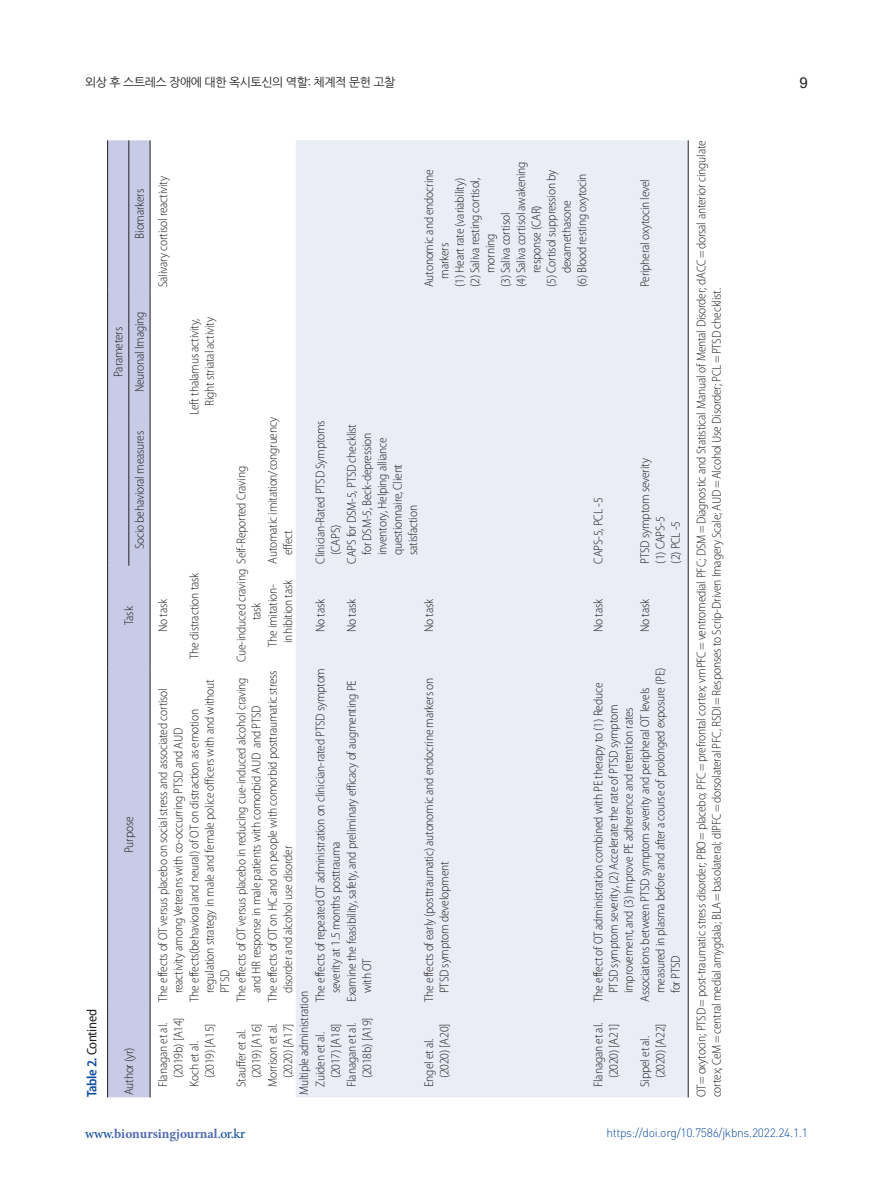
<style>
.page{position:relative;width:893px;height:1191px;background:#fff}
.page>*{position:absolute;margin:0;border:0;box-sizing:border-box;transform-origin:0 0}
.t1{font:15px "Arial";color:#231f20}
.표_제목__그림_설명{font:semi-condensed 13.8px "Myriad Pro";letter-spacing:-.025em;color:#231f20}
.t2{font:700 13.5px "Minion Pro";color:#516bb3}
.표_본문{font:300 semi-condensed 12.75px/15.3px "Myriad Pro";letter-spacing:-.015em;color:#231f20}
.t3{font:300 12px "DIN Pro";letter-spacing:-.025em;color:#0d4da1}
.t4{font:12px "Nanum Gothic OTF";letter-spacing:-.04em;color:#231f20}
.s1{font-weight:600;color:#0d4da1}
.s2{font-weight:500;color:#0d4da1}
</style>
<div class="page">
<svg style="left:108px;top:140px;width:42px;height:957px"></svg>
<div style="left:296px;top:140px;width:392px;height:957px;background:#eaecf6"></div>
<hr style="left:107px;top:1003px;width:1px;height:94px;background:#231f20">
<hr style="left:107px;top:668px;width:1px;height:335px;background:#231f20">
<hr style="left:107px;top:566px;width:1px;height:102px;background:#231f20">
<hr style="left:107px;top:417px;width:1px;height:149px;background:#231f20">
<hr style="left:107px;top:289px;width:1px;height:128px;background:#231f20">
<hr style="left:107px;top:140px;width:1px;height:149px;background:#231f20">
<hr style="left:129px;top:417px;width:1px;height:149px;background:#231f20">
<hr style="left:129px;top:289px;width:1px;height:128px;background:#231f20">
<hr style="left:129px;top:140px;width:1px;height:149px;background:#231f20">
<hr style="left:150px;top:1003px;width:1px;height:94px;background:#231f20">
<hr style="left:150px;top:668px;width:1px;height:335px;background:#231f20">
<hr style="left:150px;top:566px;width:1px;height:102px;background:#231f20">
<hr style="left:150px;top:417px;width:1px;height:149px;background:#231f20">
<hr style="left:150px;top:289px;width:1px;height:128px;background:#231f20">
<hr style="left:150px;top:140px;width:1px;height:149px;background:#231f20">
<hr style="left:688px;top:1003px;width:1px;height:94px;background:#231f20">
<hr style="left:688px;top:668px;width:1px;height:335px;background:#231f20">
<hr style="left:688px;top:566px;width:1px;height:102px;background:#231f20">
<hr style="left:688px;top:417px;width:1px;height:149px;background:#231f20">
<hr style="left:688px;top:289px;width:1px;height:128px;background:#231f20">
<hr style="left:688px;top:140px;width:1px;height:149px;background:#231f20">
<p class="t4" style="left:85px;top:75px;width:312px">외상 후 스트레스 장애에 대한 옥시토신의 역할: 체계적 문헌 고찰</p>
<p class="t1" style="left:800px;top:72px;width:10px">9</p>
<p class="표_제목__그림_설명" style="left:85px;top:1097px;width:90px;rotate:-90deg"><span class="s1">Table 2.</span> Contined</p>
<p class="표_본문" style="left:132px;top:238px;width:51px;rotate:-90deg">Biomarkers</p>
<p class="표_본문" style="left:111px;top:377px;width:51px;rotate:-90deg">Parameters</p>
<p class="표_본문" style="left:132px;top:392px;width:82px;rotate:-90deg">Neuronal Imaging</p>
<p class="표_본문" style="left:132px;top:549px;width:120px;rotate:-90deg">Socio behavioral measures</p>
<p class="표_본문" style="left:121px;top:625px;width:20px;rotate:-90deg">Task</p>
<p class="표_본문" style="left:121px;top:853px;width:38px;rotate:-90deg">Purpose</p>
<p class="표_본문" style="left:121px;top:1095px;width:50px;rotate:-90deg">Author (yr)</p>
<p class="표_본문" style="left:155px;top:287px;width:113px;rotate:-90deg">Salivary cortisol reactivity</p>
<p class="표_본문" style="left:187px;top:415px;width:99px;text-align:right;rotate:-90deg">Left thalamus activity,<br>Right striatal activity</p>
<p class="표_본문" style="left:155px;top:632px;width:35px;rotate:-90deg">No task</p>
<p class="표_본문" style="left:187px;top:658px;width:87px;rotate:-90deg">The distraction task</p>
<p class="표_본문" style="left:265px;top:555px;width:140px;text-indent:-9px;rotate:-90deg">Automatic imitation/congruency effect</p>
<p class="표_본문" style="left:234px;top:620px;width:156px;text-indent:-42px;rotate:-90deg">Cue-induced craving Self-Reported Craving task</p>
<p class="표_본문" style="left:265px;top:647px;width:68px;text-align:center;rotate:-90deg">The imitation&shy;inhibition task</p>
<p class="표_본문" style="left:513px;top:273px;width:113px;text-indent:-14px;rotate:-90deg">(4) Saliva cortisol awakening response (CAR)</p>
<p class="표_본문" style="left:544px;top:273px;width:105px;text-indent:-14px;rotate:-90deg">(5) Cortisol suppression by dexamethasone</p>
<p class="표_본문" style="left:575px;top:287px;width:115px;rotate:-90deg">(6) Blood resting oxytocin</p>
<p class="표_본문" style="left:422px;top:279px;width:111px;text-indent:-9px;rotate:-90deg">Autonomic and endocrine markers</p>
<p class="표_본문" style="left:452px;top:287px;width:111px;rotate:-90deg">(1) Heart rate (variability)</p>
<p class="표_본문" style="left:467px;top:273px;width:96px;text-indent:-14px;rotate:-90deg">(2) Saliva resting cortisol, morning</p>
<p class="표_본문" style="left:498px;top:287px;width:76px;rotate:-90deg">(3) Saliva cortisol</p>
<p class="표_본문" style="left:313px;top:555px;width:136px;text-indent:-9px;rotate:-90deg">Clinician-Rated PTSD Symptoms (CAPS)</p>
<p class="표_본문" style="left:344px;top:555px;width:133px;text-indent:-9px;rotate:-90deg">CAPS for DSM-5, PTSD checklist for DSM-5, Beck-depression inventory, Helping alliance questionnaire, Client satisfaction</p>
<p class="표_본문" style="left:313px;top:632px;width:35px;rotate:-90deg">No task</p>
<p class="표_본문" style="left:344px;top:632px;width:35px;rotate:-90deg">No task</p>
<p class="표_본문" style="left:422px;top:632px;width:35px;rotate:-90deg">No task</p>
<p class="표_본문" style="left:591px;top:563px;width:67px;rotate:-90deg">CAPS-5, PCL -5</p>
<p class="표_본문" style="left:591px;top:632px;width:35px;rotate:-90deg">No task</p>
<p class="표_본문" style="left:637px;top:287px;width:110px;rotate:-90deg">Peripheral oxytocin level</p>
<p class="표_본문" style="left:637px;top:563px;width:107px;rotate:-90deg">PTSD symptom severity</p>
<p class="표_본문" style="left:653px;top:563px;width:49px;rotate:-90deg">(1) CAPS-5</p>
<p class="표_본문" style="left:668px;top:563px;width:44px;rotate:-90deg">(2) PCL -5</p>
<p class="표_본문" style="left:637px;top:632px;width:35px;rotate:-90deg">No task</p>
<p class="표_본문" style="left:313px;top:993px;width:327px;text-indent:-9px;rotate:-90deg">The effects of repeated OT administration on clinician-rated PTSD symptom severity at 1.5 months posttrauma</p>
<p class="표_본문" style="left:265px;top:993px;width:324px;text-indent:-9px;rotate:-90deg">The effects of OT on HC and on people with comorbid posttraumatic stress disorder and alcohol use disorder</p>
<p class="표_본문" style="left:234px;top:993px;width:317px;text-indent:-9px;rotate:-90deg">The effects of OT versus placebo in reducing cue-induced alcohol craving and HR response in male patients with comorbid AUD and PTSD</p>
<p class="표_본문" style="left:187px;top:993px;width:315px;text-indent:-9px;rotate:-90deg">The effects(behavioral and neural) of OT on distraction as emotion regulation strategy in male and female police officers with and without<br>PTSD</p>
<p class="표_본문" style="left:344px;top:993px;width:314px;text-indent:-9px;rotate:-90deg">Examine the feasibility, safety, and preliminary efficacy of augmenting PE with OT</p>
<p class="표_본문" style="left:155px;top:993px;width:307px;text-indent:-9px;rotate:-90deg">The effects of OT versus placebo on social stress and associated cortisol reactivity among Veterans with co-occurring PTSD and AUD</p>
<p class="표_본문" style="left:297px;top:1095px;width:105px;rotate:-90deg">Multiple administration</p>
<p class="표_본문" style="left:155px;top:1078px;width:62px;text-indent:-9px;rotate:-90deg">Flanagan et al. (2019b) [A14]</p>
<p class="표_본문" style="left:344px;top:1078px;width:62px;text-indent:-9px;rotate:-90deg">Flanagan et al. (2018b) [A19]</p>
<p class="표_본문" style="left:265px;top:1086px;width:65px;text-align:right;rotate:-90deg">Morrison et al. (2020) [A17]</p>
<p class="표_본문" style="left:187px;top:1078px;width:56px;text-indent:-9px;rotate:-90deg">Koch et al. (2019) [A15]</p>
<p class="표_본문" style="left:234px;top:1078px;width:56px;text-indent:-9px;rotate:-90deg">Stauffer et al. (2019) [A16]</p>
<p class="표_본문" style="left:313px;top:1078px;width:56px;text-indent:-9px;rotate:-90deg">Zuiden et al. (2017) [A18]</p>
<p class="표_본문" style="left:422px;top:993px;width:317px;text-indent:-9px;rotate:-90deg">The effects of early (posttraumatic) autonomic and endocrine markers on<br>PTSD symptom development</p>
<p class="표_본문" style="left:422px;top:1078px;width:56px;text-indent:-9px;rotate:-90deg">Engel et al. (2020) [A20]</p>
<p class="표_본문" style="left:637px;top:993px;width:327px;text-indent:-9px;rotate:-90deg">Associations between PTSD symptom severity and peripheral OT levels measured in plasma before and after a course of prolonged exposure (PE) for PTSD</p>
<p class="표_본문" style="left:591px;top:993px;width:312px;text-indent:-9px;rotate:-90deg">The effect of OT administration combined with PE therapy to (1) Reduce<br>PTSD symptom severity, (2) Accelerate the rate of PTSD symptom improvement, and (3) Improve PE adherence and retention rates</p>
<p class="표_본문" style="left:591px;top:1086px;width:65px;text-align:right;rotate:-90deg">Flanagan et al. (2020) [A21]</p>
<p class="표_본문" style="left:637px;top:1078px;width:56px;text-indent:-9px;rotate:-90deg">Sippel et al. (2020) [A22]</p>
<p class="표_본문" style="left:694px;top:1097px;width:958px;rotate:-90deg">OT = oxytocin; PTSD = post-traumatic stress disorder; PBO = placebo; PFC = prefrontal cortex; vmPFC = ventromedial PFC; DSM = Diagnostic and Statistical Manual of Mental Disorder; dACC = dorsal anterior cingulate cortex; CeM = central medial amygdala; BLA = basolateral; dlPFC = dorsolateral PFC, RSDI = Responses to Scrip-Driven Imagery Scale; AUD = Alcohol Use Disorder; PCL = PTSD checklist.</p>
<p class="t2" style="left:85px;top:1124px;width:162px"><span class="s2">www.</span>bionursingjournal<span class="s2">.or.kr</span></p>
<p class="t3" style="left:606px;top:1125px;width:203px">https://doi.org/10.7586/jkbns.2022.24.1.1</p>
</div>
